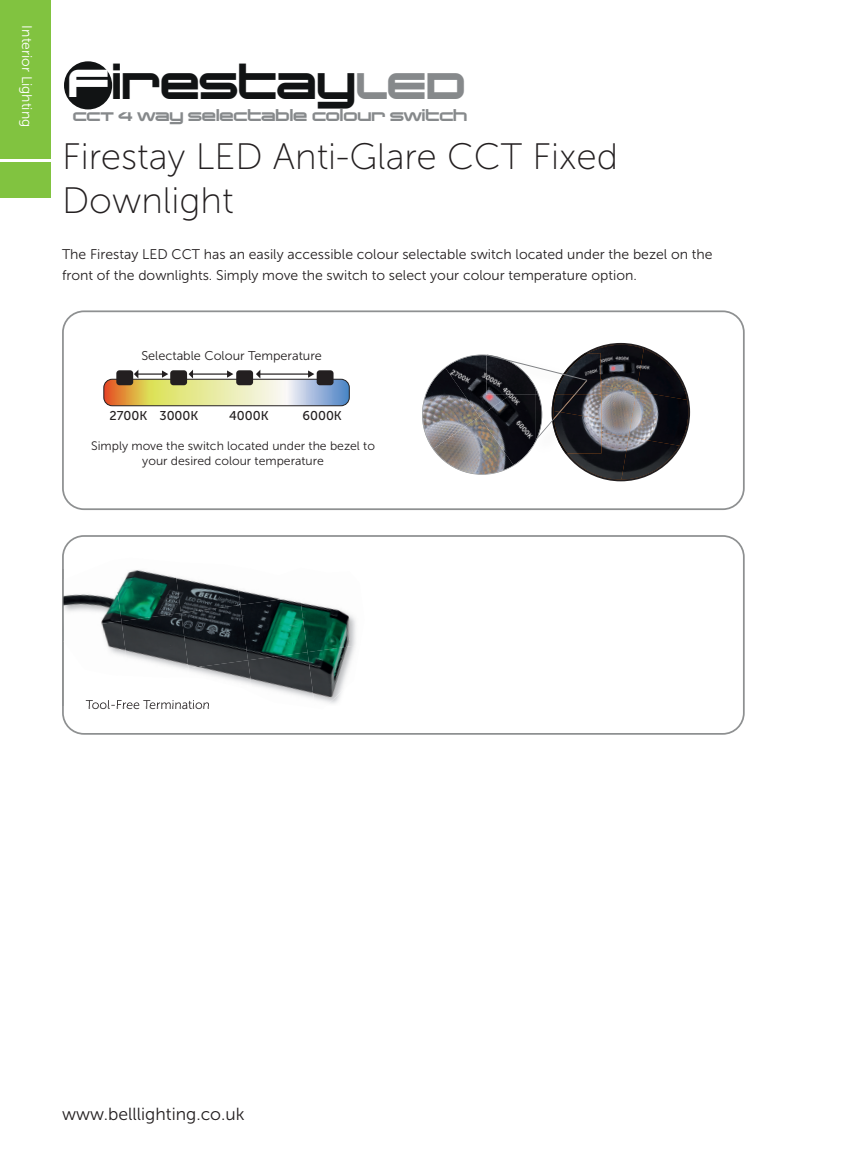
<style>
.page{position:relative;width:844px;height:1166px;background:#fff}
.page>*{position:absolute;margin:0;border:0;box-sizing:border-box;transform-origin:0 0}
.t1{font:700 46.9px "Changeling Neo";color:#111314}
.t2{font:36.75px/44.1px "Museo Sans 100";color:#231f20}
.t3{font:17.5px "Museo Sans 300";color:#231f20}
.t4{font:700 15.75px "Changeling Neo";color:#86898b;scale:1.06 1}
.t5{font:14px/21px "Museo Sans 300";color:#231f20}
.t6{font:14px "Museo Sans 300";color:#fff}
.t7{font:12.78px "Museo Sans 300";color:#231f20}
.t8{font:12.78px "Museo Sans 500";color:#231f20}
.t9{font:12.25px/15.8px "Museo Sans 300";color:#231f20;text-align:center}
.s1{font-size:49.35px;color:#fff}
.s2{color:#86898b}
</style>
<div class="page">
<svg style="left:104px;top:370px;width:245px;height:36px"></svg>
<div style="left:0;top:0;width:50px;height:158px;background:#81c340"></div>
<div style="left:0;top:162px;width:50px;height:36px;background:#81c340"></div>
<div style="left:62px;top:310px;width:682px;height:200px;border:2px solid #8e9091;border-radius:21px"></div>
<svg style="left:62px;top:535px;width:682px;height:200px"></svg>
<div style="left:64px;top:61px;width:48px;height:48px;background:#111314;border-radius:50%"></div>
<img style="left:64px;top:676px;width:184px;height:30px">
<img style="left:86px;top:700px;width:123px;height:6px">
<img style="left:62px;top:569px;width:2px;height:137px">
<img style="left:90px;top:558px;width:54px;height:11px">
<img style="left:142px;top:559px;width:55px;height:10px">
<img style="left:196px;top:563px;width:55px;height:6px">
<img style="left:251px;top:568px;width:53px;height:1px">
<img style="left:304px;top:568px;width:56px;height:18px">
<img style="left:358px;top:586px;width:6px;height:59px">
<img style="left:300px;top:706px;width:23px;height:3px">
<img style="left:323px;top:645px;width:37px;height:63px">
<img style="left:64px;top:569px;width:50px;height:52px">
<img style="left:114px;top:569px;width:61px;height:52px">
<img style="left:175px;top:569px;width:60px;height:44px">
<img style="left:235px;top:569px;width:61px;height:36px">
<img style="left:296px;top:569px;width:62px;height:28px">
<img style="left:64px;top:621px;width:57px;height:55px">
<img style="left:121px;top:613px;width:60px;height:63px">
<img style="left:181px;top:605px;width:59px;height:63px">
<img style="left:240px;top:597px;width:60px;height:63px">
<img style="left:300px;top:589px;width:58px;height:63px">
<img style="left:132px;top:668px;width:56px;height:10px">
<img style="left:188px;top:660px;width:60px;height:33px">
<img style="left:248px;top:652px;width:59px;height:54px">
<img style="left:307px;top:645px;width:51px;height:61px">
<img style="left:63px;top:579px;width:1px;height:63px">
<svg style="left:422px;top:343px;width:268px;height:138px"></svg>
<p class="t6" style="left:34px;top:25px;width:103px;rotate:90deg">Interior Lighting</p>
<h1 class="t1" style="left:68px;top:54px;width:399px"><span class="s1">F</span>irestay<span class="s2">LED</span></h1>
<p class="t4" style="left:73px;top:106px;width:373px">CCT 4 Way selectable colour Switch</p>
<h2 class="t2" style="left:62px;top:135px;width:557px">Firestay LED Anti-Glare CCT Fixed<br>Downlight</h2>
<p class="t5" style="left:62px;top:244px;width:652px">The Firestay LED CCT has an easily accessible colour selectable switch located under the bezel on the front of the downlights. Simply move the switch to select your colour temperature option.</p>
<p class="t7" style="left:141px;top:349px;width:182px">Selectable Colour Temperature</p>
<p class="t8" style="left:110px;top:408px;width:90px">2700K 3000K</p>
<p class="t8" style="left:229px;top:408px;width:41px">4000K</p>
<p class="t8" style="left:302px;top:408px;width:41px">6000K</p>
<p class="t9" style="left:91px;top:437px;width:285px">Simply move the switch located under the bezel to your desired colour temperature</p>
<p class="t9" style="left:86px;top:697px;width:126px">Tool-Free Termination</p>
<p class="t3" style="left:62px;top:1104px;width:184px">www.belllighting.co.uk</p>
</div>
